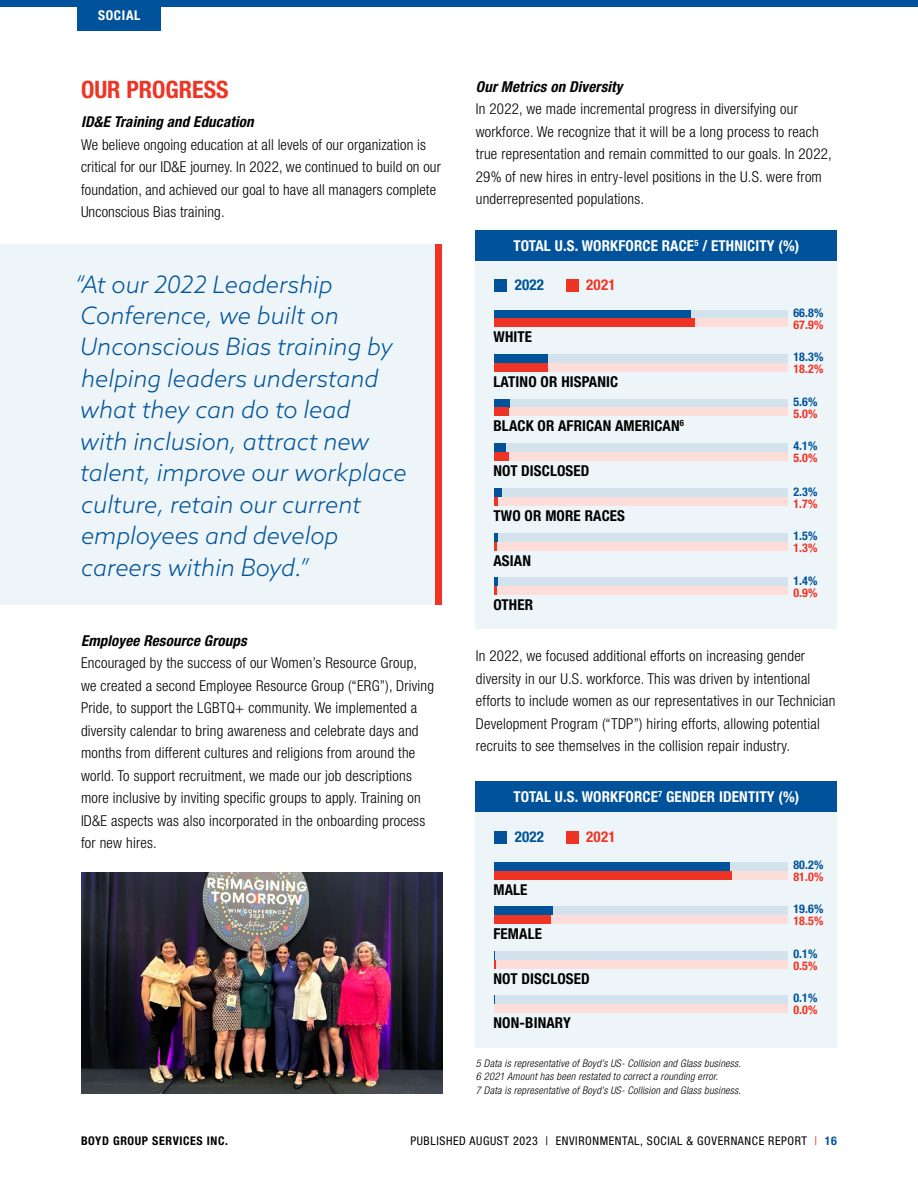
<style>
.page{position:relative;width:918px;height:1188px;background:#fff}
.page>*{position:absolute;margin:0;border:0;box-sizing:border-box;transform-origin:0 0}
.t1{font:italic 300 24px/31.5px "Azo Sans";color:#00539a}
.t2{font:700 condensed 24px "Helvetica Neue LT Pro";color:#ee3424}
.t3{font:300 condensed 15px/22.5px "Helvetica Neue LT Pro";letter-spacing:.015em;color:#000}
.t4{font:700 condensed 15px "Helvetica Neue LT Pro";letter-spacing:.01em;color:#000}
.t5{font:700 condensed 15px "Helvetica Neue LT Pro";letter-spacing:.01em;color:#fff}
.t6{font:italic 700 condensed 15px "Helvetica Neue LT Pro";letter-spacing:.01em;color:#000}
.t7{font:700 condensed 15px "Helvetica Neue LT Pro";letter-spacing:.01em;color:#00539a}
.t8{font:700 condensed 15px "Helvetica Neue LT Pro";letter-spacing:.01em;color:#ee3424}
.t9{font:700 condensed 13.5px "Helvetica Neue LT Pro";letter-spacing:.05em;color:#fff}
.t10{font:condensed 12px "Helvetica Neue LT Pro";letter-spacing:.05em;color:#000}
.t11{font:700 condensed 12px "Helvetica Neue LT Pro";letter-spacing:.01em;color:#00539a}
.t12{font:700 condensed 12px "Helvetica Neue LT Pro";letter-spacing:.01em;color:#ee3424}
.t13{font:700 condensed 12px "Helvetica Neue LT Pro";letter-spacing:.05em;color:#000}
.t14{font:italic 300 condensed 10.5px/13.5px "Helvetica Neue LT Pro";letter-spacing:.02em;color:#000}
.s1{color:#ee3424}
.s2{font-weight:700;color:#00539a}
</style>
<div class="page">
<div style="left:0;top:0;width:918px;height:7px;background:#00539a"></div>
<div style="left:78px;top:0;width:83px;height:30px;background:#00539a"></div>
<div style="left:0;top:245px;width:442px;height:360px;background:#eef5f8"></div>
<div style="left:436px;top:245px;width:6px;height:360px;background:#ee3424"></div>
<div style="left:476px;top:231px;width:361px;height:398px;background:#eef5f8"></div>
<div style="left:476px;top:782px;width:361px;height:266px;background:#eef5f8"></div>
<img style="left:81px;top:873px;width:361px;height:221px">
<div style="left:476px;top:231px;width:361px;height:30px;background:#00539a"></div>
<div style="left:476px;top:782px;width:361px;height:30px;background:#00539a"></div>
<div style="left:494px;top:533px;width:294px;height:9px;background:#d4e2ee"></div>
<div style="left:494px;top:542px;width:294px;height:9px;background:#fcddda"></div>
<svg style="left:494px;top:533px;width:3px;height:18px"></svg>
<div style="left:494px;top:399px;width:294px;height:8px;background:#d4e2ee"></div>
<div style="left:494px;top:407px;width:294px;height:9px;background:#fcddda"></div>
<div style="left:494px;top:399px;width:16px;height:8px;background:#00539a"></div>
<div style="left:494px;top:407px;width:15px;height:9px;background:#ee3424"></div>
<div style="left:494px;top:951px;width:294px;height:9px;background:#d4e2ee"></div>
<div style="left:494px;top:960px;width:294px;height:9px;background:#fcddda"></div>
<svg style="left:494px;top:951px;width:1px;height:18px"></svg>
<div style="left:494px;top:354px;width:294px;height:9px;background:#d4e2ee"></div>
<div style="left:494px;top:363px;width:294px;height:9px;background:#fcddda"></div>
<div style="left:494px;top:354px;width:54px;height:9px;background:#00539a"></div>
<div style="left:494px;top:363px;width:54px;height:9px;background:#ee3424"></div>
<div style="left:494px;top:906px;width:294px;height:9px;background:#d4e2ee"></div>
<div style="left:494px;top:915px;width:294px;height:9px;background:#fcddda"></div>
<div style="left:494px;top:906px;width:58px;height:9px;background:#00539a"></div>
<div style="left:494px;top:915px;width:56px;height:9px;background:#ee3424"></div>
<div style="left:494px;top:310px;width:294px;height:9px;background:#d4e2ee"></div>
<div style="left:494px;top:319px;width:294px;height:8px;background:#fcddda"></div>
<div style="left:494px;top:310px;width:197px;height:9px;background:#00539a"></div>
<div style="left:494px;top:319px;width:201px;height:8px;background:#ee3424"></div>
<div style="left:494px;top:862px;width:294px;height:9px;background:#d4e2ee"></div>
<div style="left:494px;top:871px;width:294px;height:9px;background:#fcddda"></div>
<div style="left:494px;top:862px;width:235px;height:9px;background:#00539a"></div>
<div style="left:494px;top:871px;width:238px;height:9px;background:#ee3424"></div>
<div style="left:494px;top:488px;width:294px;height:9px;background:#d4e2ee"></div>
<div style="left:494px;top:497px;width:294px;height:9px;background:#fcddda"></div>
<div style="left:494px;top:488px;width:8px;height:9px;background:#00539a"></div>
<svg style="left:494px;top:497px;width:4px;height:9px"></svg>
<div style="left:494px;top:577px;width:294px;height:9px;background:#d4e2ee"></div>
<div style="left:494px;top:586px;width:294px;height:9px;background:#fcddda"></div>
<svg style="left:494px;top:577px;width:4px;height:18px"></svg>
<div style="left:494px;top:443px;width:294px;height:9px;background:#d4e2ee"></div>
<div style="left:494px;top:452px;width:294px;height:9px;background:#fcddda"></div>
<div style="left:494px;top:443px;width:11px;height:9px;background:#00539a"></div>
<div style="left:494px;top:452px;width:15px;height:9px;background:#ee3424"></div>
<div style="left:494px;top:995px;width:294px;height:9px;background:#d4e2ee"></div>
<div style="left:494px;top:1004px;width:294px;height:9px;background:#fcddda"></div>
<div style="left:494px;top:279px;width:13px;height:12px;background:#00539a"></div>
<div style="left:494px;top:831px;width:13px;height:13px;background:#00539a"></div>
<div style="left:566px;top:279px;width:13px;height:12px;background:#ee3424"></div>
<div style="left:566px;top:831px;width:13px;height:13px;background:#ee3424"></div>
<p class="t9" style="left:98px;top:7px;width:44px">SOCIAL</p>
<h1 class="t2" style="left:81px;top:75px;width:149px">OUR PROGRESS</h1>
<p class="t6" style="left:81px;top:113px;width:174px">ID&amp;E Training and Education</p>
<p class="t3" style="left:81px;top:133px;width:361px">We believe ongoing education at all levels of our organization is critical for our ID&amp;E journey. In 2022, we continued to build on our foundation, and achieved our goal to have all managers complete Unconscious Bias training.</p>
<p class="t6" style="left:476px;top:77px;width:148px">Our Metrics on Diversity</p>
<p class="t3" style="left:476px;top:97px;width:357px">In 2022, we made incremental progress in diversifying our workforce. We recognize that it will be a long process to reach true representation and remain committed to our goals. In 2022, 29% of new hires in entry-level positions in the U.S. were from underrepresented populations.</p>
<p class="t5" style="left:513px;top:237px;width:287px">TOTAL U.S. WORKFORCE RACE<sup>5</sup> / ETHNICITY (%)</p>
<p class="t1" style="left:75px;top:268px;width:333px">“At our 2022 Leadership<br>Conference, we built on<br>Unconscious Bias training by helping leaders understand what they can do to lead<br>with inclusion, attract new talent, improve our workplace culture, retain our current employees and develop careers within Boyd.”</p>
<p class="t7" style="left:515px;top:275px;width:31px">2022</p>
<p class="t8" style="left:586px;top:275px;width:31px">2021</p>
<p class="t4" style="left:493px;top:328px;width:40px">WHITE</p>
<p class="t4" style="left:493px;top:373px;width:126px">LATINO OR HISPANIC</p>
<p class="t4" style="left:493px;top:417px;width:192px">BLACK OR AFRICAN AMERICAN<sup>6</sup></p>
<p class="t4" style="left:493px;top:462px;width:98px">NOT DISCLOSED</p>
<p class="t4" style="left:493px;top:506px;width:133px">TWO OR MORE RACES</p>
<p class="t4" style="left:493px;top:551px;width:39px">ASIAN</p>
<p class="t4" style="left:493px;top:596px;width:41px">OTHER</p>
<p class="t11" style="left:793px;top:305px;width:31px">66.8%</p>
<p class="t12" style="left:793px;top:317px;width:31px">67.9%</p>
<p class="t11" style="left:793px;top:350px;width:31px">18.3%</p>
<p class="t12" style="left:793px;top:362px;width:31px">18.2%</p>
<p class="t11" style="left:793px;top:394px;width:26px">5.6%</p>
<p class="t12" style="left:793px;top:406px;width:26px">5.0%</p>
<p class="t11" style="left:793px;top:439px;width:26px">4.1%</p>
<p class="t12" style="left:793px;top:451px;width:26px">5.0%</p>
<p class="t11" style="left:793px;top:485px;width:26px">2.3%</p>
<p class="t12" style="left:793px;top:497px;width:26px">1.7%</p>
<p class="t11" style="left:793px;top:528px;width:26px">1.5%</p>
<p class="t12" style="left:793px;top:540px;width:26px">1.3%</p>
<p class="t11" style="left:793px;top:573px;width:26px">1.4%</p>
<p class="t12" style="left:793px;top:585px;width:26px">0.9%</p>
<p class="t6" style="left:81px;top:632px;width:167px">Employee Resource Groups</p>
<p class="t3" style="left:81px;top:652px;width:355px">Encouraged by the success of our Women’s Resource Group, we created a second Employee Resource Group (“ERG”), Driving Pride, to support the LGBTQ+ community. We implemented a diversity calendar to bring awareness and celebrate days and months from different cultures and religions from around the world. To support recruitment, we made our job descriptions more inclusive by inviting specific groups to apply. Training on ID&amp;E aspects was also incorporated in the onboarding process for new hires.</p>
<p class="t3" style="left:476px;top:644px;width:361px">In 2022, we focused additional efforts on increasing gender diversity in our U.S. workforce. This was driven by intentional efforts to include women as our representatives in our Technician Development Program (“TDP”) hiring efforts, allowing potential recruits to see themselves in the collision repair industry.</p>
<p class="t5" style="left:514px;top:788px;width:287px">TOTAL U.S. WORKFORCE<sup>7</sup> GENDER IDENTITY (%)</p>
<p class="t7" style="left:515px;top:827px;width:31px">2022</p>
<p class="t4" style="left:493px;top:880px;width:36px">MALE</p>
<p class="t4" style="left:493px;top:925px;width:50px">FEMALE</p>
<p class="t8" style="left:586px;top:827px;width:31px">2021</p>
<p class="t4" style="left:493px;top:969px;width:98px">NOT DISCLOSED</p>
<p class="t4" style="left:493px;top:1014px;width:79px">NON-BINARY</p>
<p class="t14" style="left:476px;top:1056px;width:267px">5 Data is representative of Boyd’s US- Collision and Glass business.<br>6 2021 Amount has been restated to correct a rounding error.<br>7 Data is representative of Boyd’s US- Collision and Glass business.</p>
<p class="t11" style="left:793px;top:857px;width:31px">80.2%</p>
<p class="t12" style="left:793px;top:869px;width:31px">81.0%</p>
<p class="t11" style="left:793px;top:902px;width:31px">19.6%</p>
<p class="t12" style="left:793px;top:914px;width:31px">18.5%</p>
<p class="t11" style="left:793px;top:946px;width:26px">0.1%</p>
<p class="t12" style="left:793px;top:958px;width:26px">0.5%</p>
<p class="t11" style="left:793px;top:991px;width:26px">0.1%</p>
<p class="t12" style="left:793px;top:1003px;width:26px">0.0%</p>
<p class="t13" style="left:81px;top:1134px;width:149px">BOYD GROUP SERVICES INC.</p>
<p class="t10" style="left:410px;top:1134px;width:428px">PUBLISHED AUGUST 2023 | ENVIRONMENTAL, SOCIAL &amp; GOVERNANCE REPORT <span class="s1">|</span> <span class="s2">16</span></p>
</div>
